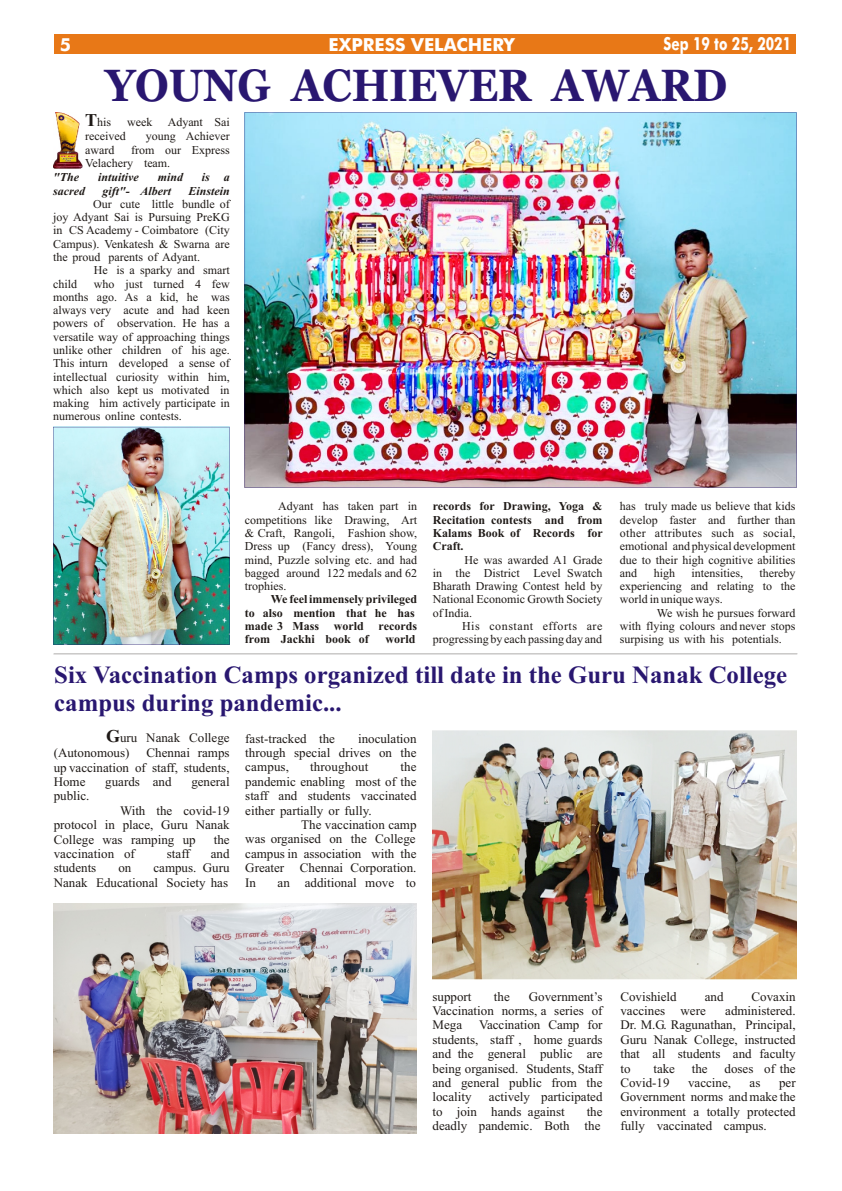
<style>
.page{position:relative;width:842px;height:1191px;background:#fff}
.page>*{position:absolute;margin:0;border:0;box-sizing:border-box;transform-origin:0 0}
.t1{font:700 45px "Vani";color:#291770;scale:.91 1}
.t2{font:700 24.8px/27.5px "Times New Roman";color:#291770}
.t3{font:700 18px "Futura Md BT";color:#fff}
.t4{font:700 18px "Futura Md BT";color:#fff;scale:.76 1}
.t5{font:13px/14.4px "Times New Roman";color:#1f1a17;text-align:justify}
.t6{font:12px/13.3px "Times New Roman";color:#1f1a17;text-align:justify}
.t7{font:700 12px/13.3px "Times New Roman";color:#1f1a17;text-align:justify}
.t8{font:italic 700 12px "Times New Roman";color:#1f1a17}
.s1{font-weight:700;font-size:18px}
</style>
<div class="page">
<div style="left:54px;top:34px;width:741px;height:20px;background:#e87817"></div>
<svg style="left:53px;top:654px;width:744px;height:1px"></svg>
<img style="left:54px;top:903px;width:363px;height:231px">
<img style="left:432px;top:730px;width:365px;height:249px">
<img style="left:54px;top:112px;width:28px;height:56px">
<img style="left:245px;top:112px;width:551px;height:376px">
<img style="left:53px;top:427px;width:176px;height:217px">
<h3 class="t3" style="left:60px;top:37px;width:13px">5</h3>
<h3 class="t3" style="left:329px;top:38px;width:188px">EXPRESS VELACHERY</h3>
<h3 class="t4" style="left:664px;top:36px;width:170px">Sep 19 to 25, 2021</h3>
<h1 class="t1" style="left:105px;top:67px;width:685px">YOUNG ACHIEVER AWARD</h1>
<p class="t6" style="left:85px;top:116px;width:28px"><span class="s1">T</span>his</p>
<p class="t6" style="left:127px;top:116px;width:27px">week</p>
<p class="t6" style="left:168px;top:116px;width:64px">Adyant Sai</p>
<p class="t6" style="left:85px;top:131px;width:42px">received</p>
<p class="t6" style="left:146px;top:131px;width:86px">young Achiever</p>
<p class="t6" style="left:85px;top:144px;width:31px">award</p>
<p class="t6" style="left:85px;top:144px;width:146px;text-indent:46px">from our Express<br>Velachery team.</p>
<p class="t8" style="left:53px;top:173px;width:27px">"The</p>
<p class="t8" style="left:98px;top:173px;width:42px">intuitive</p>
<p class="t8" style="left:158px;top:173px;width:27px">mind</p>
<p class="t8" style="left:202px;top:173px;width:29px">is a</p>
<p class="t8" style="left:53px;top:186px;width:33px">sacred</p>
<p class="t8" style="left:103px;top:186px;width:70px">gift"- Albert</p>
<p class="t8" style="left:189px;top:186px;width:43px">Einstein</p>
<p class="t6" style="left:53px;top:198px;width:178px;text-indent:40px">Our cute little bundle of joy Adyant Sai is Pursuing PreKG in CS Academy - Coimbatore (City Campus). Venkatesh &amp; Swarna are the proud parents of Adyant.</p>
<p class="t6" style="left:94px;top:265px;width:137px">He is a sparky and smart</p>
<p class="t6" style="left:53px;top:278px;width:25px">child</p>
<p class="t6" style="left:53px;top:278px;width:178px;text-indent:41px">who just turned 4 few months ago. As a kid, he was always very acute and had keen powers of observation. He has a versatile way of approaching things unlike other children of his age.<br>This inturn developed a sense of intellectual curiosity within him, which also kept us motivated in making him actively participate in numerous online contests.</p>
<p class="t6" style="left:620px;top:501px;width:177px">has truly made us believe that kids develop faster and further than other attributes such as social, emotional and physical development due to their high cognitive abilities and</p>
<p class="t6" style="left:245px;top:501px;width:174px;text-indent:33px">Adyant has taken part in competitions like Drawing, Art &amp; Craft, Rangoli, Fashion show, Dress up (Fancy dress), Young mind, Puzzle solving etc. and had bagged around 122 medals and 62 trophies.</p>
<p class="t7" style="left:245px;top:594px;width:174px;text-align:left;text-indent:26px">We feel immensely privileged to also mention that he has made 3 Mass world records from Jackhi book of</p>
<p class="t7" style="left:433px;top:501px;width:172px">records for Drawing, Yoga &amp; Recitation contests and from Kalams Book of Records for Craft.</p>
<p class="t6" style="left:433px;top:554px;width:171px;text-indent:32px">He was awarded A1 Grade in the District Level Swatch Bharath Drawing Contest held by National Economic Growth Society of India.</p>
<p class="t6" style="left:433px;top:621px;width:171px;text-align:right">His constant efforts are progressing by each passing day and</p>
<p class="t6" style="left:620px;top:567px;width:177px;text-indent:140px">thereby experiencing and relating to the world in unique ways.</p>
<p class="t6" style="left:620px;top:607px;width:177px;text-indent:37px">We wish he pursues forward with flying colours and never stops surpising us with his potentials.</p>
<p class="t6" style="left:654px;top:567px;width:23px">high</p>
<p class="t6" style="left:692px;top:567px;width:53px">intensities,</p>
<p class="t7" style="left:386px;top:634px;width:31px">world</p>
<h2 class="t2" style="left:54px;top:664px;width:734px">Six Vaccination Camps organized till date in the Guru Nanak College campus during pandemic...</h2>
<p class="t5" style="left:245px;top:732px;width:91px">fast-tracked the</p>
<p class="t5" style="left:54px;top:731px;width:177px;line-height:15.5px;text-indent:52px"><span class="s1">G</span>uru Nanak College (Autonomous)</p>
<p class="t5" style="left:245px;top:732px;width:173px;text-indent:113px">inoculation through special drives on the campus,</p>
<p class="t5" style="left:54px;top:747px;width:177px;text-indent:93px">Chennai ramps up vaccination of staff, students, Home</p>
<p class="t5" style="left:310px;top:761px;width:60px">throughout</p>
<p class="t5" style="left:400px;top:761px;width:18px">the</p>
<p class="t5" style="left:245px;top:776px;width:173px">pandemic enabling most of the</p>
<p class="t5" style="left:245px;top:790px;width:173px">staff and students vaccinated</p>
<p class="t5" style="left:245px;top:804px;width:128px">either partially or fully.</p>
<p class="t5" style="left:301px;top:819px;width:117px">The vaccination camp</p>
<p class="t5" style="left:245px;top:833px;width:172px">was organised on the College</p>
<p class="t5" style="left:245px;top:848px;width:173px">campus in association with the</p>
<p class="t5" style="left:245px;top:862px;width:173px">Greater Chennai Corporation.</p>
<p class="t5" style="left:245px;top:876px;width:12px">In</p>
<p class="t5" style="left:278px;top:876px;width:140px">an additional move to</p>
<p class="t5" style="left:105px;top:776px;width:68px">guards and</p>
<p class="t5" style="left:191px;top:776px;width:40px">general</p>
<p class="t5" style="left:54px;top:790px;width:37px">public.</p>
<p class="t5" style="left:54px;top:804px;width:177px;text-indent:66px">With the covid-19 protocol in place, Guru Nanak College was ramping up</p>
<p class="t5" style="left:214px;top:833px;width:17px">the</p>
<p class="t5" style="left:54px;top:848px;width:83px">vaccination of</p>
<p class="t5" style="left:167px;top:848px;width:25px">staff</p>
<p class="t5" style="left:211px;top:848px;width:20px">and</p>
<p class="t5" style="left:54px;top:862px;width:44px">students</p>
<p class="t5" style="left:118px;top:862px;width:14px">on</p>
<p class="t5" style="left:54px;top:862px;width:177px;text-align:right">campus. Guru<br>Nanak Educational Society has</p>
<p class="t5" style="left:433px;top:990px;width:40px">support</p>
<p class="t5" style="left:494px;top:990px;width:17px">the</p>
<p class="t5" style="left:433px;top:990px;width:172px;text-indent:96px">Government’s Vaccination norms, a series of Mega</p>
<p class="t5" style="left:433px;top:1019px;width:172px;text-indent:47px">Vaccination Camp for students, staff , home guards and the general public are being organised. Students, Staff and general public from the locality</p>
<p class="t5" style="left:433px;top:1091px;width:172px;text-indent:56px">actively participated to join hands against</p>
<p class="t5" style="left:433px;top:1106px;width:172px;text-align:right">the<br>deadly pandemic. Both the</p>
<p class="t5" style="left:620px;top:990px;width:58px">Covishield</p>
<p class="t5" style="left:705px;top:990px;width:20px">and</p>
<p class="t5" style="left:752px;top:990px;width:46px">Covaxin</p>
<p class="t5" style="left:620px;top:1005px;width:87px">vaccines were</p>
<p class="t5" style="left:620px;top:1005px;width:177px;text-indent:105px">administered.<br>Dr. M.G. Ragunathan, Principal, Guru Nanak College, instructed that all students and faculty to</p>
<p class="t5" style="left:653px;top:1062px;width:23px">take</p>
<p class="t5" style="left:692px;top:1062px;width:17px">the</p>
<p class="t5" style="left:725px;top:1062px;width:73px">doses of the</p>
<p class="t5" style="left:620px;top:1077px;width:51px">Covid-19</p>
<p class="t5" style="left:688px;top:1077px;width:44px">vaccine,</p>
<p class="t5" style="left:750px;top:1077px;width:12px">as</p>
<p class="t5" style="left:620px;top:1077px;width:177px;text-indent:159px">per Government norms and make the environment a totally protected fully vaccinated campus.</p>
</div>
